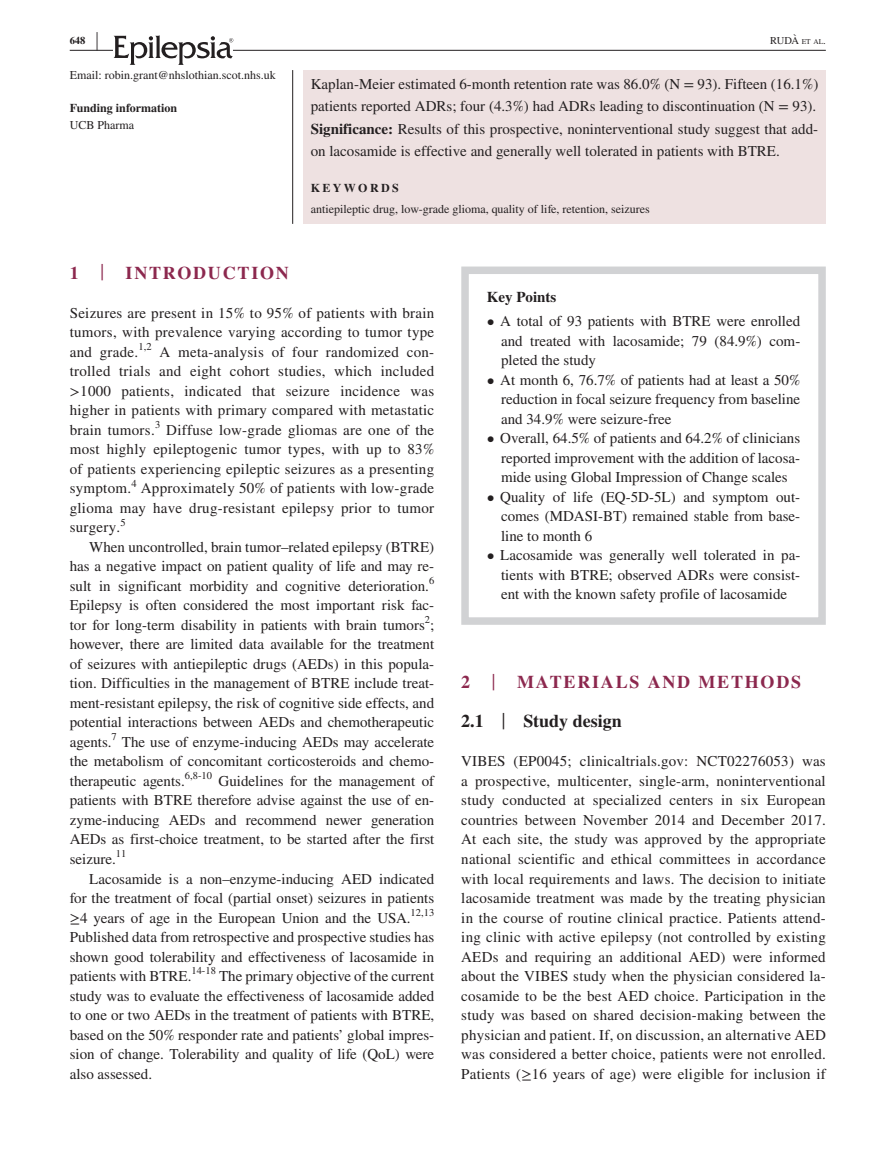
<style>
.page{position:relative;width:893px;height:1174px;background:#fff}
.page>*{position:absolute;margin:0;border:0;box-sizing:border-box;transform-origin:0 0}
.t1{font:700 25.95px "STIX";color:#231f20;scale:.36 1}
.t2{font:700 18px/39px "STIX";letter-spacing:.1em;color:#8c284e}
.t3{font:15px/19.5px "STIX";color:#231f20;text-align:justify}
.t4{font:700 15px "STIX";color:#231f20}
.t5{font:12px "STIX";color:#231f20}
.t6{font:700 12px "STIX";color:#231f20}
.t7{font:700 12px "STIX";letter-spacing:.2em;color:#231f20}
.t8{font:10.5px "STIX";color:#231f20}
.t9{font:10.5px "STIX";color:#231f20}
.t10{font:700 10.5px "STIX";color:#231f20}
.s1{font-size:7.35px}
.s2{font-weight:700}
.s3{font-weight:400;font-size:23.7px}
.s4{color:#231f20}
.s5{font-weight:400;font-size:23.7px;color:#231f20}
</style>
<div class="page">
<hr style="left:70px;top:50px;width:756px;height:1px;background:#231f20">
<svg style="left:114px;top:35px;width:119px;height:30px"></svg>
<div style="left:303px;top:70px;width:523px;height:154px;background:#eee1e1"></div>
<hr style="left:292px;top:70px;width:1px;height:154px;background:#231f20">
<div style="left:461px;top:266px;width:365px;height:359px;border:8px solid #d1d2d4"></div>
<p class="t10" style="left:70px;top:34px;width:17px">648</p>
<h1 class="t1" style="left:96px;top:26px;width:7px">|</h1>
<p class="t9" style="left:770px;top:33px;width:57px">RUDÀ <span class="s1">et al</span>.</p>
<p class="t5" style="left:70px;top:67px;width:207px">Email: robin.grant@nhslothian.scot.nhs.uk</p>
<p class="t6" style="left:70px;top:101px;width:109px">Funding information</p>
<p class="t5" style="left:70px;top:116px;width:66px">UCB Pharma</p>
<p class="t3" style="left:311px;top:74px;width:509px;line-height:22.5px;text-align:left">Kaplan-Meier estimated 6-month retention rate was 86.0% (N = 93). Fifteen (16.1%) patients reported ADRs; four (4.3%) had ADRs leading to discontinuation (N = 93).<br><span class="s2">Significance:</span> Results of this prospective, noninterventional study suggest that add&shy;on lacosamide is effective and generally well tolerated in patients with BTRE.</p>
<p class="t7" style="left:311px;top:181px;width:90px">KEYWORDS</p>
<p class="t5" style="left:311px;top:201px;width:341px">antiepileptic drug, low-grade glioma, quality of life, retention, seizures</p>
<p class="t2" style="left:70px;top:253px;width:221px">1 <span class="s3">|</span> INTRODUCTION</p>
<p class="t3" style="left:70px;top:304px;width:366px">Seizures are present in 15% to 95% of patients with brain tumors, with prevalence varying according to tumor type and grade.</p>
<p class="t8" style="left:138px;top:339px;width:15px">1,2</p>
<p class="t3" style="left:70px;top:343px;width:366px;text-indent:90px">A meta-analysis of four randomized con&shy;trolled trials and eight cohort studies, which included &gt;1000 patients, indicated that seizure incidence was higher in patients with primary compared with metastatic brain tumors.</p>
<p class="t8" style="left:155px;top:417px;width:7px">3</p>
<p class="t3" style="left:70px;top:421px;width:366px;text-indent:97px">Diffuse low-grade gliomas are one of the most highly epileptogenic tumor types, with up to 83% of patients experiencing epileptic seizures as a presenting symptom.</p>
<p class="t8" style="left:131px;top:476px;width:7px">4</p>
<p class="t3" style="left:70px;top:479px;width:366px;text-indent:71px">Approximately 50% of patients with low-grade glioma may have drug-resistant epilepsy prior to tumor surgery.</p>
<p class="t8" style="left:121px;top:515px;width:7px">5</p>
<p class="t3" style="left:70px;top:538px;width:366px;text-indent:20px">When uncontrolled, brain tumor–related epilepsy (BTRE) has a negative impact on patient quality of life and may re&shy;sult in significant morbidity and cognitive deterioration.</p>
<p class="t8" style="left:429px;top:573px;width:7px">6</p>
<p class="t3" style="left:70px;top:596px;width:366px">Epilepsy is often considered the most important risk fac&shy;tor for long-term disability in patients with brain tumors ;</p>
<p class="t8" style="left:425px;top:612px;width:7px">2</p>
<p class="t3" style="left:70px;top:635px;width:366px">however, there are limited data available for the treatment of seizures with antiepileptic drugs (AEDs) in this popula&shy;tion. Difficulties in the management of BTRE include treat&shy;ment-resistant epilepsy, the risk of cognitive side effects, and potential interactions between AEDs and chemotherapeutic agents.</p>
<p class="t8" style="left:112px;top:729px;width:7px">7</p>
<p class="t3" style="left:70px;top:733px;width:366px;text-indent:52px">The use of enzyme-inducing AEDs may accelerate the metabolism of concomitant corticosteroids and chemo&shy;therapeutic agents.</p>
<p class="t8" style="left:185px;top:768px;width:29px">6,8-10</p>
<p class="t3" style="left:70px;top:772px;width:366px;text-indent:149px">Guidelines for the management of patients with BTRE therefore advise against the use of en&shy;zyme-inducing AEDs and recommend newer generation AEDs as first-choice treatment, to be started after the first seizure.</p>
<p class="t8" style="left:116px;top:846px;width:12px">11</p>
<p class="t3" style="left:70px;top:869px;width:366px;text-indent:20px">Lacosamide is a non–enzyme-inducing AED indicated for the treatment of focal (partial onset) seizures in patients ≥4 years of age in the European Union and the USA.</p>
<p class="t8" style="left:411px;top:905px;width:25px">12,13</p>
<p class="t3" style="left:70px;top:928px;width:366px">Published data from retrospective and prospective studies has shown good tolerability and effectiveness of lacosamide in patients with BTRE.</p>
<p class="t8" style="left:191px;top:963px;width:26px">14-18</p>
<p class="t3" style="left:70px;top:967px;width:366px;text-indent:149px">The primary objective of the current study was to evaluate the effectiveness of lacosamide added to one or two AEDs in the treatment of patients with BTRE, based on the 50% responder rate and patients’ global impres&shy;sion of change. Tolerability and quality of life (QoL) were also assessed.</p>
<p class="t4" style="left:487px;top:288px;width:71px">Key Points</p>
<p class="t3" style="left:501px;top:312px;width:301px;text-indent:-14px">• A total of 93 patients with BTRE were enrolled and treated with lacosamide; 79 (84.9%) com&shy;pleted the study</p>
<p class="t3" style="left:501px;top:371px;width:301px;text-indent:-14px">• At month 6, 76.7% of patients had at least a 50% reduction in focal seizure frequency from baseline and 34.9% were seizure-free</p>
<p class="t3" style="left:501px;top:429px;width:301px;text-indent:-14px">• Overall, 64.5% of patients and 64.2% of clinicians reported improvement with the addition of lacosa&shy;mide using Global Impression of Change scales</p>
<p class="t3" style="left:501px;top:488px;width:301px;text-indent:-14px">• Quality of life (EQ-5D-5L) and symptom out&shy;comes (MDASI-BT) remained stable from base&shy;line to month 6</p>
<p class="t3" style="left:501px;top:546px;width:301px;text-indent:-14px">• Lacosamide was generally well tolerated in pa&shy;tients with BTRE; observed ADRs were consist&shy;ent with the known safety profile of lacosamide</p>
<p class="t2" style="left:461px;top:662px;width:341px">2 <span class="s3">|</span> MATERIALS AND METHODS<br><span class="s4">2.1</span> <span class="s5">|</span> <span class="s4">Study design</span></p>
<p class="t3" style="left:461px;top:752px;width:366px">VIBES (EP0045; clinicaltrials.gov: NCT02276053) was a prospective, multicenter, single-arm, noninterventional study conducted at specialized centers in six European countries between November 2014 and December 2017.<br>At each site, the study was approved by the appropriate national scientific and ethical committees in accordance with local requirements and laws. The decision to initiate lacosamide treatment was made by the treating physician in the course of routine clinical practice. Patients attend&shy;ing clinic with active epilepsy (not controlled by existing AEDs and requiring an additional AED) were informed about the VIBES study when the physician considered la&shy;cosamide to be the best AED choice. Participation in the study was based on shared decision-making between the physician and patient. If, on discussion, an alternative AED was considered a better choice, patients were not enrolled.<br>Patients (≥16 years of age) were eligible for inclusion if</p>
</div>
